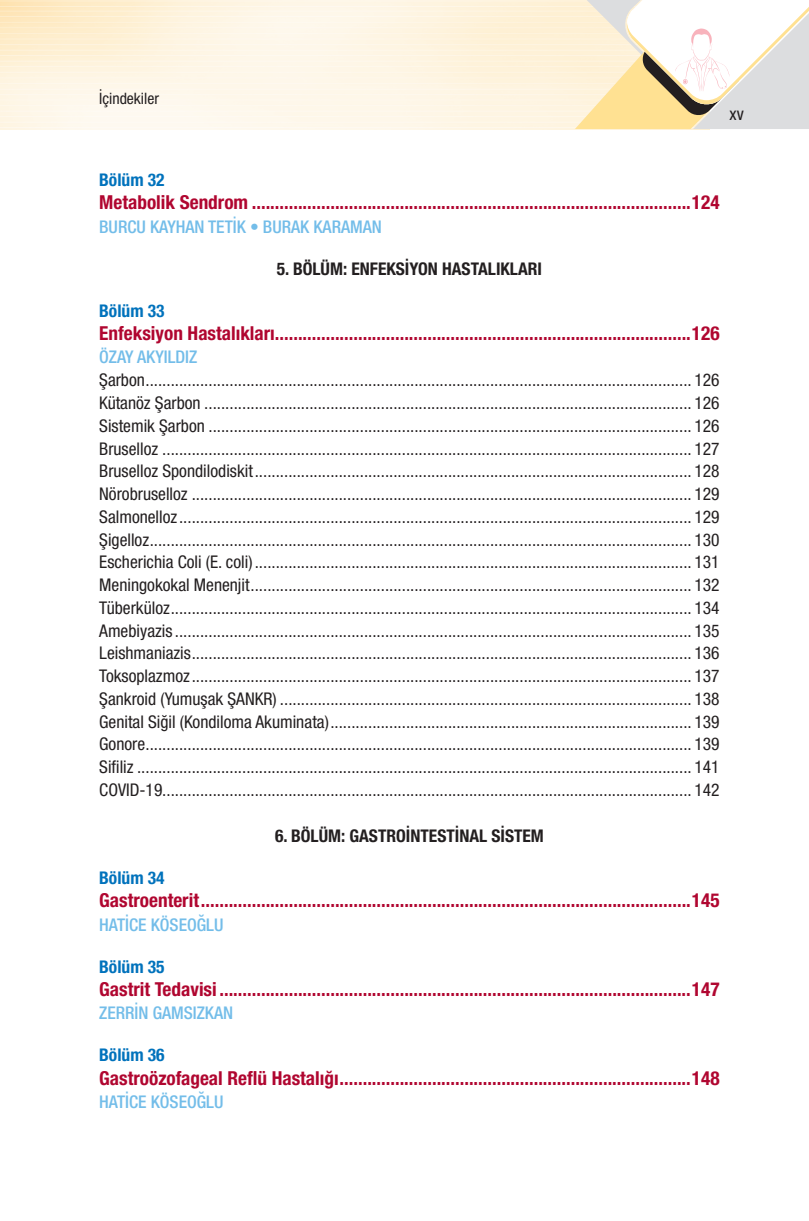
<style>
.page{position:relative;width:809px;height:1221px;background:#fff}
.page>*{position:absolute;margin:0;border:0;box-sizing:border-box;transform-origin:0 0}
.t1{font:700 19.25px "Helvetica 77 Cn";color:#b00630}
.t2{font:17.5px/22.8px "Helvetica 57 Cn";color:#231f20;text-align:justify}
.t3{font:17.5px "Helvetica 67 Med Cn";color:#73bde9}
.t4{font:700 17.5px "Helvetica 77 Cn";color:#231f20}
.t5{font:700 17.5px "Helvetica 77 Cn";color:#0072bc}
.t6{font:15.75px "Helvetica 57 Cn";color:#231f20}
</style>
<div class="page">
<svg style="left:575px;top:0;width:234px;height:129px"></svg>
<p class="t6" style="left:99px;top:89px;width:61px">İçindekiler</p>
<p class="t2" style="left:729px;top:102px;width:16px">xv</p>
<p class="t5" style="left:99px;top:169px;width:67px">Bölüm 32</p>
<p class="t1" style="left:99px;top:191px;width:622px">Metabolik Sendrom ...............................................................................................124</p>
<p class="t3" style="left:99px;top:216px;width:284px">BURCU KAYHAN TETİK • BURAK KARAMAN</p>
<p class="t4" style="left:277px;top:258px;width:266px">5. BÖLÜM: ENFEKSİYON HASTALIKLARI</p>
<p class="t5" style="left:99px;top:300px;width:67px">Bölüm 33</p>
<p class="t1" style="left:99px;top:321px;width:622px">Enfeksiyon Hastalıkları..........................................................................................126</p>
<p class="t3" style="left:99px;top:347px;width:99px">ÖZAY AKYILDIZ</p>
<p class="t2" style="left:99px;top:368px;width:622px">Şarbon.................................................................................................................................. 126<br>Kütanöz Şarbon .................................................................................................................... 126<br>Sistemik Şarbon ................................................................................................................... 126<br>Bruselloz .............................................................................................................................. 127<br>Bruselloz Spondilodiskit........................................................................................................ 128<br>Nörobruselloz ....................................................................................................................... 129<br>Salmonelloz.......................................................................................................................... 129<br>Şigelloz................................................................................................................................. 130<br>Escherichia Coli (E. coli) ........................................................................................................ 131<br>Meningokokal Menenjit......................................................................................................... 132<br>Tüberküloz............................................................................................................................ 134<br>Amebiyazis ........................................................................................................................... 135<br>Leishmaniazis....................................................................................................................... 136<br>Toksoplazmoz....................................................................................................................... 137<br>Şankroid (Yumuşak ŞANKR) .................................................................................................. 138<br>Genital Siğil (Kondiloma Akuminata)...................................................................................... 139<br>Gonore.................................................................................................................................. 139<br>Sifiliz .................................................................................................................................... 141<br>COVID-19.............................................................................................................................. 142</p>
<p class="t4" style="left:275px;top:825px;width:270px">6. BÖLÜM: GASTROİNTESTİNAL SİSTEM</p>
<p class="t5" style="left:99px;top:867px;width:67px">Bölüm 34</p>
<p class="t1" style="left:99px;top:888px;width:622px">Gastroenterit..........................................................................................................145</p>
<p class="t3" style="left:99px;top:914px;width:126px">HATICE KÖSEOĞLU</p>
<p class="t5" style="left:99px;top:955px;width:67px">Bölüm 35</p>
<p class="t1" style="left:99px;top:977px;width:622px">Gastrit Tedavisi ......................................................................................................147</p>
<p class="t3" style="left:99px;top:1002px;width:135px">ZERRIN GAMSIZKAN</p>
<p class="t5" style="left:99px;top:1044px;width:67px">Bölüm 36</p>
<p class="t1" style="left:99px;top:1065px;width:622px">Gastroözofageal Reflü Hastalığı............................................................................148</p>
<p class="t3" style="left:99px;top:1091px;width:126px">HATICE KÖSEOĞLU</p>
</div>
